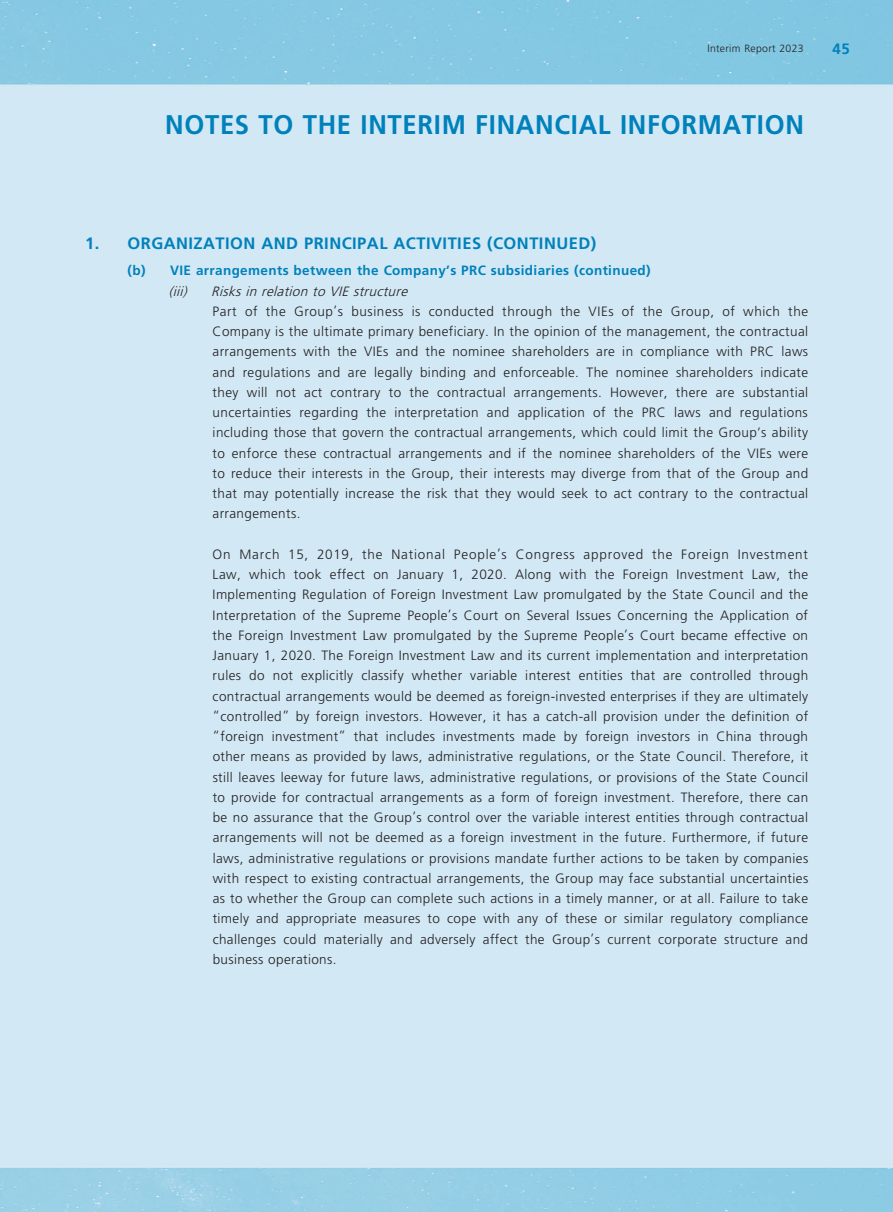
<style>
.page{position:relative;width:893px;height:1212px;background:#fff}
.page>*{position:absolute;margin:0;border:0;box-sizing:border-box;transform-origin:0 0}
.t1{font:700 27px "Jwgqgm Frutiger LT Std";letter-spacing:.03em;color:#0081bb;scale:.95 1}
.t2{font:700 16.5px "Skwhpt Frutiger LT Std";letter-spacing:.03em;color:#0081bb}
.t3{font:700 15px "Skwhpt Frutiger LT Std";color:#0081bb}
.t4{font:300 13.5px/20.2px "Vqhxbv Frutiger LT Std";letter-spacing:.03em;color:#231f20;text-align:justify}
.t5{font:700 13.5px "Skwhpt Frutiger LT Std";letter-spacing:.03em;color:#0081bb}
.t6{font:italic 300 13.5px "Vqhxbv Frutiger LT Std";color:#231f20}
.t7{font:300 10.5px "Swbhkq Frutiger LT Std";letter-spacing:.03em;color:#231f20}
</style>
<div class="page">
<p class="t7" style="left:707px;top:43px;width:98px">Interim Report 2023</p>
<p class="t3" style="left:833px;top:40px;width:19px">45</p>
<h1 class="t1" style="left:165px;top:109px;width:674px">NOTES TO THE INTERIM FINANCIAL INFORMATION</h1>
<p class="t2" style="left:85px;top:233px;width:513px">1. ORGANIZATION AND PRINCIPAL ACTIVITIES (CONTINUED)</p>
<p class="t5" style="left:128px;top:263px;width:525px">(b) VIE arrangements between the Company’s PRC subsidiaries (continued)</p>
<p class="t6" style="left:169px;top:283px;width:24px">(iii)</p>
<p class="t6" style="left:211px;top:283px;width:202px">Risksin relation to VIE structure</p>
<p class="t4" style="left:213px;top:301px;width:597px">Part of the Group’s business is conducted through the VIEs of the Group, of which the Company is the ultimate primary beneficiary. In the opinion of the management, the contractual arrangements with the VIEs and the nominee shareholders are in compliance with PRC laws and regulations and are legally binding and enforceable. The nominee shareholders indicate they will not act contrary to the contractual arrangements. However, there are substantial uncertainties regarding the interpretation and application of the PRC laws and regulations including those that govern the contractual arrangements, which could limit the Group’s ability to enforce these contractual arrangements and if the nominee shareholders of the VIEs were to reduce their interests in the Group, their interests may diverge from that of the Group and that may potentially increase the risk that they would seek to act contrary to the contractual arrangements.</p>
<p class="t4" style="left:213px;top:544px;width:597px">On March 15, 2019, the National People’s Congress approved the Foreign Investment Law, which took effect on January 1, 2020. Along with the Foreign Investment Law, the Implementing Regulation of Foreign Investment Law promulgated by the State Council and the Interpretation of the Supreme People’s Court on Several Issues Concerning the Application of the Foreign Investment Law promulgated by the Supreme People’s Court became effective on January 1, 2020. The Foreign Investment Law and its current implementation and interpretation rules do not explicitly classify whether variable interest entities that are controlled through contractual arrangements would be deemed as foreign-invested enterprises if they are ultimately “controlled” by foreign investors. However, it has a catch-all provision under the definition of “foreign investment” that includes investments made by foreign investors in China through other means as provided by laws, administrative regulations, or the State Council. Therefore, it still leaves leeway for future laws, administrative regulations, or provisions of the State Council to provide for contractual arrangements as a form of foreign investment. Therefore, there can be no assurance that the Group’s control over the variable interest entities through contractual arrangements will not be deemed as a foreign investment in the future. Furthermore, if future laws, administrative regulations or provisions mandate further actions to be taken by companies with respect to existing contractual arrangements, the Group may face substantial uncertainties as to whether the Group can complete such actions in a timely manner, or at all. Failure to take timely and appropriate measures to cope with any of these or similar regulatory compliance challenges could materially and adversely affect the Group’s current corporate structure and business operations.</p>
</div>
